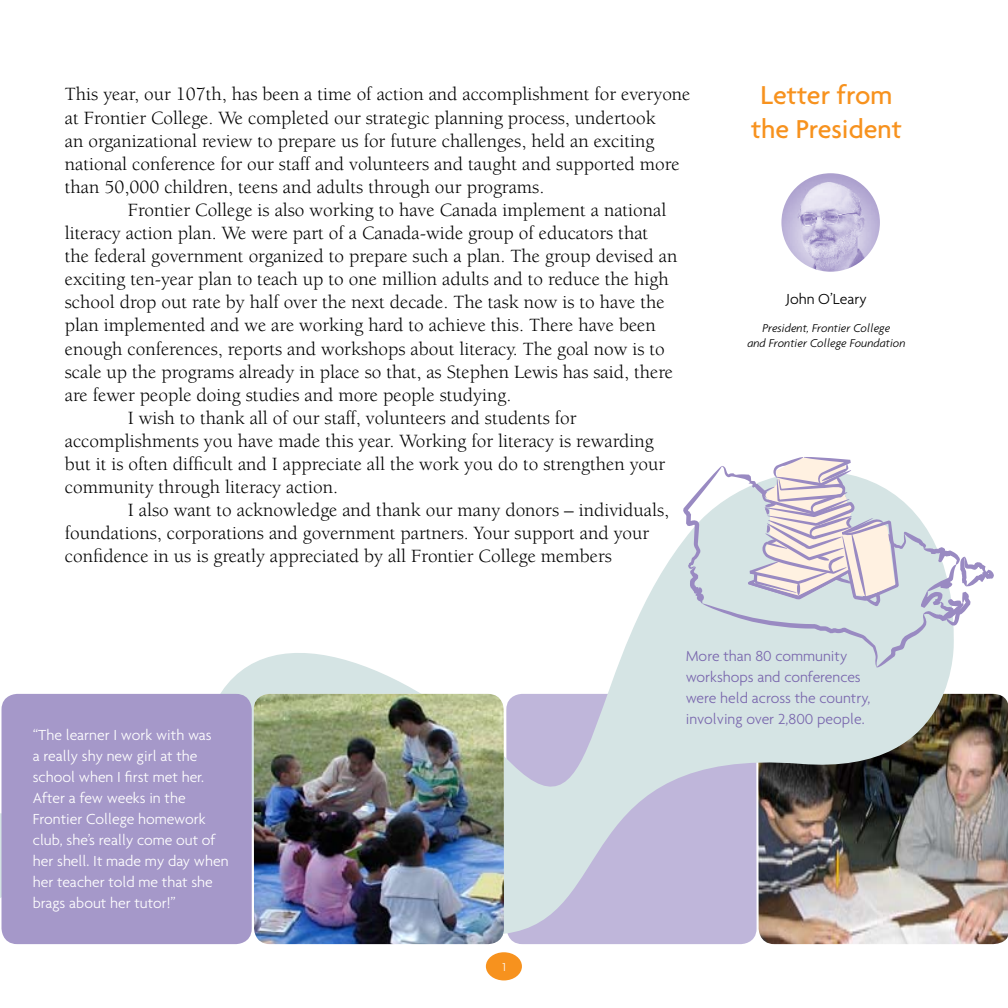
<style>
.page{position:relative;width:1008px;height:1008px;background:#fff}
.page>*{position:absolute;margin:0;border:0;box-sizing:border-box;transform-origin:0 0}
.t1{font:500 28px/33.6px "Agenda";color:#f7921e;text-align:center}
.t2{font:19.25px/23.1px "Berkeley";color:#000}
.t3{font:300 15.75px/21px "Agenda";color:#fff}
.t4{font:300 15.75px/21px "Agenda";color:#7a68ae}
.t5{font:300 15.75px "Agenda";color:#000}
.t6{font:italic 300 12.25px/14.7px "Agenda";color:#000;text-align:center}
.t7{font:300 12.25px "Agenda";color:#fff}
</style>
<div class="page">
<img style="left:962px;top:694px;width:46px;height:250px">
<img style="left:781px;top:173px;width:99px;height:99px;border-radius:50%">
<svg style="left:169px;top:541px;width:793px;height:412px"></svg>
<div style="left:486px;top:952px;width:36px;height:28px;background:#f7921e;border-radius:50%"></div>
<img style="left:254px;top:694px;width:250px;height:250px;border-radius:16px">
<div style="left:2px;top:694px;width:250px;height:250px;background:#a598c9;border-radius:16px"></div>
<svg style="left:683px;top:457px;width:311px;height:211px"></svg>
<p class="t2" style="left:65px;top:83px;width:627px">This year, our 107th, has been a time of action and accomplishment for everyone at Frontier College. We completed our strategic planning process, undertook<br>an organizational review to prepare us for future challenges, held an exciting national conference for our staff and volunteers and taught and supported more than 50,000 children, teens and adults through our programs.</p>
<p class="t2" style="left:128px;top:199px;width:540px">Frontier College is also working to have Canada implement a national</p>
<p class="t2" style="left:65px;top:222px;width:585px">literacy action plan. We were part of a Canada-wide group of educators that</p>
<p class="t2" style="left:65px;top:245px;width:614px">the federal government organized to prepare such a plan. The group devised an</p>
<p class="t2" style="left:65px;top:268px;width:605px">exciting ten-year plan to teach up to one million adults and to reduce the high</p>
<p class="t2" style="left:65px;top:291px;width:601px">school drop out rate by half over the next decade. The task now is to have the</p>
<p class="t2" style="left:65px;top:314px;width:592px">plan implemented and we are working hard to achieve this. There have been</p>
<p class="t2" style="left:65px;top:337px;width:602px">enough conferences, reports and workshops about literacy. The goal now is to</p>
<p class="t2" style="left:65px;top:360px;width:610px">scale up the programs already in place so that, as Stephen Lewis has said, there</p>
<p class="t2" style="left:65px;top:384px;width:448px">are fewer people doing studies and more people studying.</p>
<p class="t2" style="left:128px;top:407px;width:450px">I wish to thank all of our staff, volunteers and students for</p>
<p class="t2" style="left:65px;top:430px;width:590px">accomplishments you have made this year. Working for literacy is rewarding</p>
<p class="t2" style="left:65px;top:453px;width:602px">but it is often difficult and I appreciate all the work you do to strengthen your</p>
<p class="t2" style="left:65px;top:476px;width:275px">community through literacy action.</p>
<p class="t2" style="left:128px;top:499px;width:543px">I also want to acknowledge and thank our many donors – individuals,</p>
<p class="t2" style="left:65px;top:522px;width:586px">foundations, corporations and government partners. Your support and your</p>
<p class="t2" style="left:65px;top:545px;width:549px">confidence in us is greatly appreciated by all Frontier College members</p>
<h1 class="t1" style="left:751px;top:78px;width:152px">Letter from the President</h1>
<p class="t5" style="left:786px;top:289px;width:82px">John O’Leary</p>
<p class="t6" style="left:747px;top:321px;width:160px">President, Frontier College<br>and Frontier College Foundation</p>
<p class="t3" style="left:33px;top:724px;width:197px">“The learner I work with was<br>a really shy new girl at the school when I first met her.<br>After a few weeks in the<br>Frontier College homework club, she’s really come out of her shell. It made my day when her teacher told me that she brags about her tutor!”</p>
<p class="t7" style="left:502px;top:960px;width:5px">1</p>
<p class="t4" style="left:686px;top:645px;width:186px">More than 80 community workshops and conferences were held across the country, involving over 2,800 people.</p>
</div>
